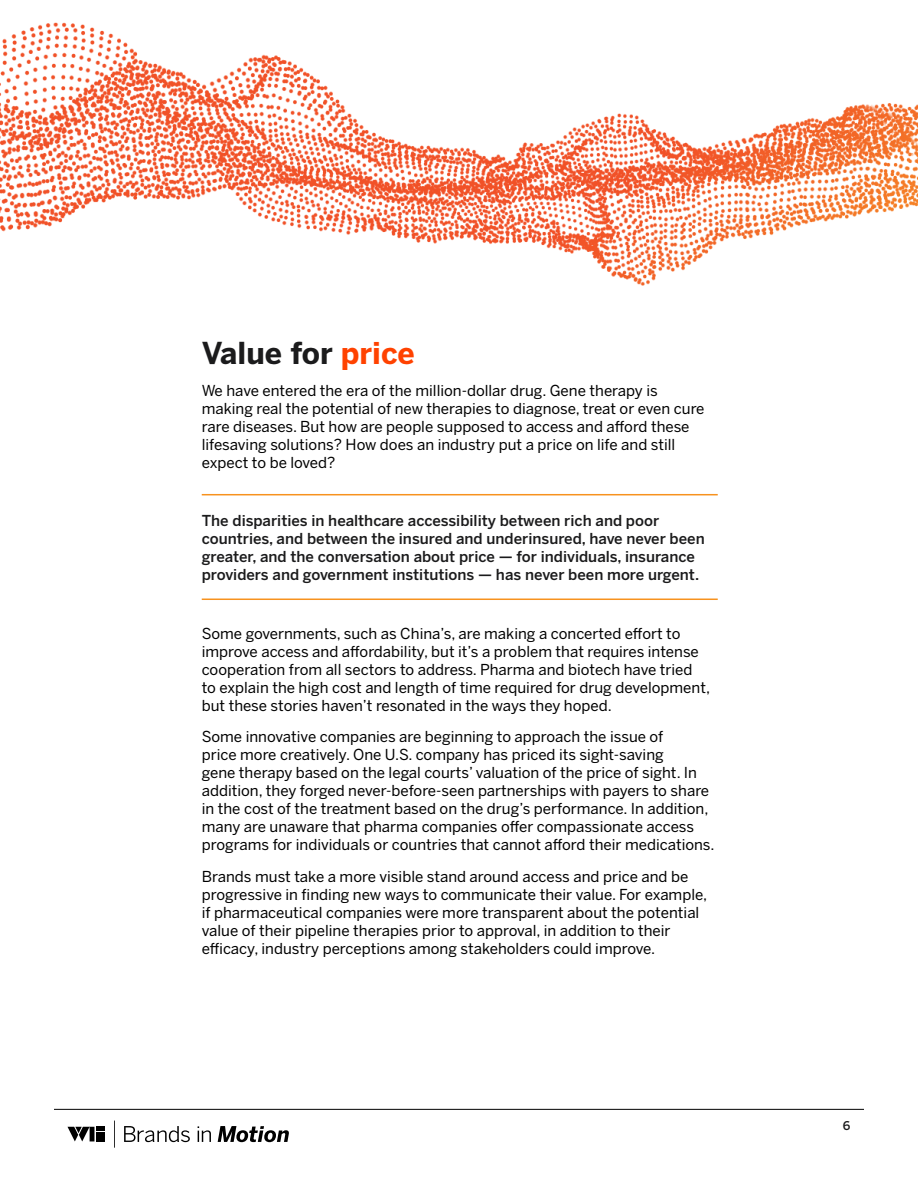
<style>
.page{position:relative;width:918px;height:1188px;background:#fff}
.page>*{position:absolute;margin:0;border:0;box-sizing:border-box;transform-origin:0 0}
.Header_Style_2{font:700 30px "Benton Sans";color:#1b1b1c}
.Paragraph_Text{font:15px/18px "Benton Sans";color:#000}
.Paragraph_Text-2{font:500 15px/18px "Benton Sans";color:#1b1b1c}
.t1{font:500 12px "Benton Sans";color:#1b1b1c}
.s1{color:#ff4200}
</style>
<div class="page">
<img style="left:0;top:22px;width:918px;height:264px">
<hr style="left:202px;top:599px;width:516px;height:1px;background:#f7921e">
<hr style="left:202px;top:494px;width:516px;height:1px;background:#f7921e">
<hr style="left:54px;top:1109px;width:810px;height:1px;background:#000">
<svg style="left:114px;top:1120px;width:1px;height:28px"></svg>
<svg style="left:124px;top:1126px;width:66px;height:16px"></svg>
<svg style="left:198px;top:1126px;width:13px;height:16px"></svg>
<svg style="left:218px;top:1126px;width:71px;height:16px"></svg>
<svg style="left:68px;top:1127px;width:37px;height:14px"></svg>
<p class="Header_Style_2" style="left:202px;top:335px;width:215px">Value for <span class="s1">price</span></p>
<p class="Paragraph_Text" style="left:202px;top:381px;width:504px">We have entered the era of the million-dollar drug. Gene therapy is making real the potential of new therapies to diagnose, treat or even cure rare diseases. But how are people supposed to access and afford these lifesaving solutions? How does an industry put a price on life and still expect to be loved?</p>
<p class="Paragraph_Text-2" style="left:202px;top:512px;width:505px">The disparities in healthcare accessibility between rich and poor countries, and between the insured and underinsured, have never been greater, and the conversation about price — for individuals, insurance providers and government institutions — has never been more urgent.</p>
<p class="Paragraph_Text" style="left:202px;top:624px;width:510px">Some governments, such as China’s, are making a concerted effort to improve access and affordability, but it’s a problem that requires intense cooperation from all sectors to address. Pharma and biotech have tried to explain the high cost and length of time required for drug development, but these stories haven’t resonated in the ways they hoped.</p>
<p class="Paragraph_Text" style="left:202px;top:728px;width:514px">Some innovative companies are beginning to approach the issue of<br>price more creatively. One U.S. company has priced its sight-saving<br>gene therapy based on the legal courts’ valuation of the price of sight. In addition, they forged never-before-seen partnerships with payers to share in the cost of the treatment based on the drug’s performance. In addition, many are unaware that pharma companies offer compassionate access programs for individuals or countries that cannot afford their medications.</p>
<p class="Paragraph_Text" style="left:202px;top:867px;width:507px">Brands must take a more visible stand around access and price and be progressive in finding new ways to communicate their value. For example, if pharmaceutical companies were more transparent about the potential value of their pipeline therapies prior to approval, in addition to their efficacy, industry perceptions among stakeholders could improve.</p>
<p class="t1" style="left:843px;top:1119px;width:9px">6</p>
</div>
